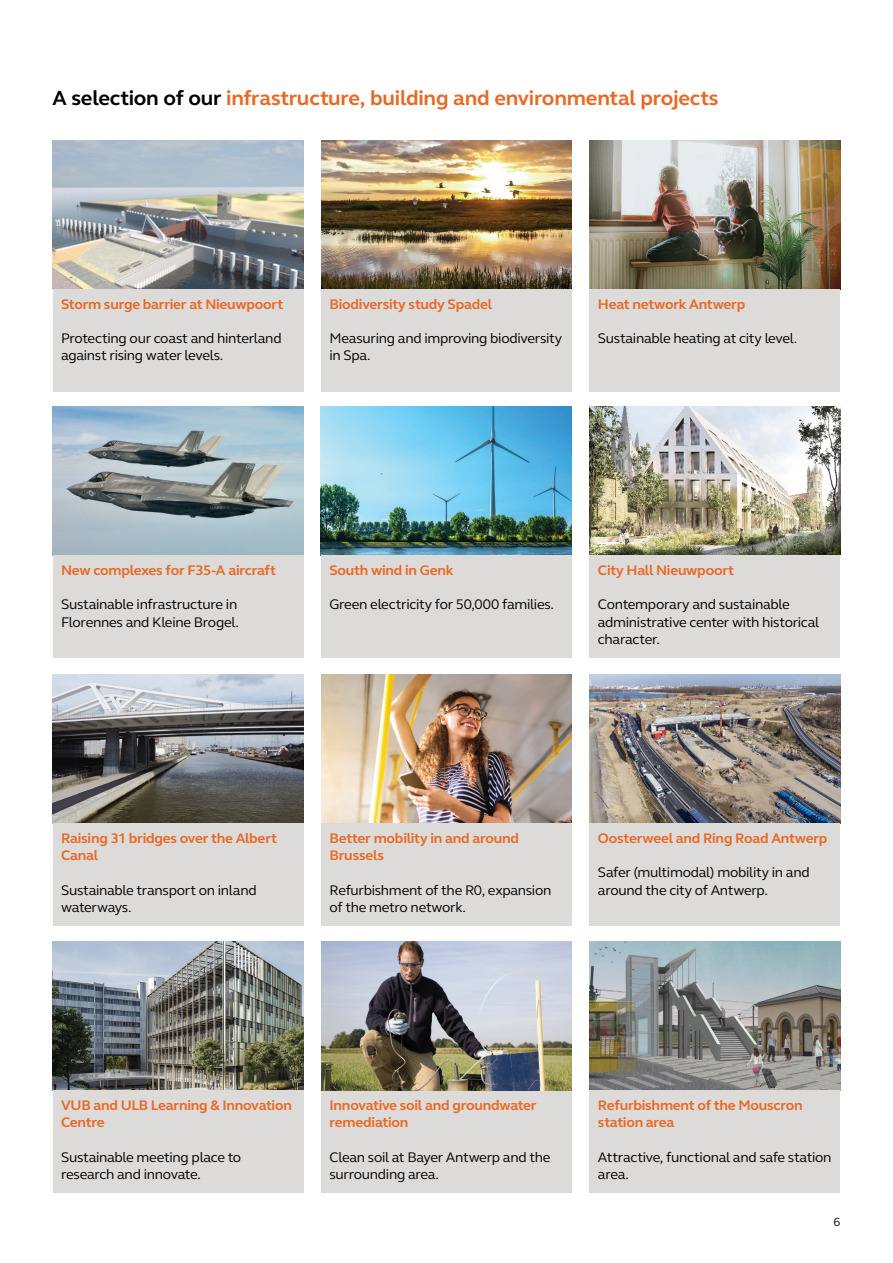
<style>
.page{position:relative;width:893px;height:1263px;background:#fff}
.page>*{position:absolute;margin:0;border:0;box-sizing:border-box;transform-origin:0 0}
.Intro___14_16{font:700 21px "FS Elliot Pro";letter-spacing:-.01em;color:#e86924}
.Body_Copy___9_5_11_5{font:14.25px/17.2px "FS Elliot Pro";letter-spacing:-.02em;color:#040101}
.Body_Copy___9_5_11_5-2{font:700 14.25px/17.2px "FS Elliot Pro";letter-spacing:-.015em;color:#e86924}
.Page_number___8_10{font:12px "FS Elliot Pro";color:#040101}
.s1{color:#040101}
</style>
<div class="page">
<img style="left:321px;top:407px;width:251px;height:149px">
<div style="left:321px;top:556px;width:251px;height:102px;background:#dddbda"></div>
<img style="left:321px;top:675px;width:251px;height:149px">
<div style="left:321px;top:824px;width:251px;height:102px;background:#dddbda"></div>
<img style="left:53px;top:942px;width:250px;height:149px">
<div style="left:53px;top:1091px;width:250px;height:102px;background:#dddbda"></div>
<img style="left:53px;top:407px;width:250px;height:149px">
<div style="left:53px;top:556px;width:250px;height:102px;background:#dddbda"></div>
<img style="left:53px;top:141px;width:250px;height:148px">
<div style="left:53px;top:289px;width:250px;height:102px;background:#dddbda"></div>
<img style="left:321px;top:141px;width:251px;height:148px">
<div style="left:321px;top:289px;width:251px;height:102px;background:#dddbda"></div>
<img style="left:589px;top:141px;width:251px;height:148px">
<div style="left:589px;top:289px;width:251px;height:102px;background:#dddbda"></div>
<img style="left:589px;top:675px;width:251px;height:149px">
<div style="left:589px;top:824px;width:251px;height:102px;background:#dddbda"></div>
<img style="left:53px;top:675px;width:250px;height:149px">
<div style="left:53px;top:824px;width:250px;height:102px;background:#dddbda"></div>
<img style="left:589px;top:942px;width:251px;height:149px">
<div style="left:589px;top:1091px;width:251px;height:102px;background:#dddbda"></div>
<div style="left:321px;top:1091px;width:251px;height:102px;background:#dddbda"></div>
<img style="left:321px;top:942px;width:251px;height:149px">
<div style="left:589px;top:556px;width:251px;height:102px;background:#dddbda"></div>
<img style="left:589px;top:407px;width:251px;height:148px">
<p class="Intro___14_16" style="left:53px;top:84px;width:668px"><span class="s1">A selection of our</span> infrastructure, building and environmental projects</p>
<p class="Body_Copy___9_5_11_5-2" style="left:61px;top:295px;width:224px">Storm surge barrier at Nieuwpoort</p>
<p class="Body_Copy___9_5_11_5" style="left:61px;top:329px;width:222px">Protecting our coast and hinterland against rising water levels.</p>
<p class="Body_Copy___9_5_11_5-2" style="left:330px;top:295px;width:164px">Biodiversity study Spadel</p>
<p class="Body_Copy___9_5_11_5" style="left:330px;top:329px;width:234px">Measuring and improving biodiversity in Spa.</p>
<p class="Body_Copy___9_5_11_5-2" style="left:598px;top:295px;width:149px">Heat network Antwerp</p>
<p class="Body_Copy___9_5_11_5" style="left:598px;top:329px;width:201px">Sustainable heating at city level.</p>
<p class="Body_Copy___9_5_11_5-2" style="left:61px;top:561px;width:216px">New complexes for F35-A aircraft</p>
<p class="Body_Copy___9_5_11_5" style="left:61px;top:596px;width:179px">Sustainable infrastructure in<br>Florennes and Kleine Brogel.</p>
<p class="Body_Copy___9_5_11_5-2" style="left:329px;top:561px;width:126px">South wind in Genk</p>
<p class="Body_Copy___9_5_11_5" style="left:329px;top:596px;width:226px">Green electricity for 50,000 families.</p>
<p class="Body_Copy___9_5_11_5-2" style="left:598px;top:561px;width:138px">City Hall Nieuwpoort</p>
<p class="Body_Copy___9_5_11_5" style="left:598px;top:596px;width:223px">Contemporary and sustainable administrative center with historical character.</p>
<p class="Body_Copy___9_5_11_5-2" style="left:61px;top:829px;width:217px">Raising 31 bridges over the Albert<br>Canal</p>
<p class="Body_Copy___9_5_11_5" style="left:61px;top:881px;width:197px">Sustainable transport on inland waterways.</p>
<p class="Body_Copy___9_5_11_5-2" style="left:330px;top:829px;width:191px">Better mobility in and around<br>Brussels</p>
<p class="Body_Copy___9_5_11_5" style="left:330px;top:881px;width:223px">Refurbishment of the R0, expansion of the metro network.</p>
<p class="Body_Copy___9_5_11_5-2" style="left:598px;top:829px;width:231px">Oosterweel and Ring Road Antwerp</p>
<p class="Body_Copy___9_5_11_5" style="left:598px;top:863px;width:213px">Safer (multimodal) mobility in and around the city of Antwerp.</p>
<p class="Body_Copy___9_5_11_5-2" style="left:61px;top:1096px;width:232px">VUB and ULB Learning &amp; Innovation<br>Centre</p>
<p class="Body_Copy___9_5_11_5" style="left:61px;top:1148px;width:182px">Sustainable meeting place to research and innovate.</p>
<p class="Body_Copy___9_5_11_5-2" style="left:330px;top:1096px;width:209px">Innovative soil and groundwater remediation</p>
<p class="Body_Copy___9_5_11_5" style="left:330px;top:1148px;width:222px">Clean soil at Bayer Antwerp and the surrounding area.</p>
<p class="Body_Copy___9_5_11_5-2" style="left:598px;top:1096px;width:206px">Refurbishment of the Mouscron station area</p>
<p class="Body_Copy___9_5_11_5" style="left:598px;top:1148px;width:235px">Attractive, functional and safe station area.</p>
<p class="Page_number___8_10" style="left:833px;top:1214px;width:8px">6</p>
</div>
